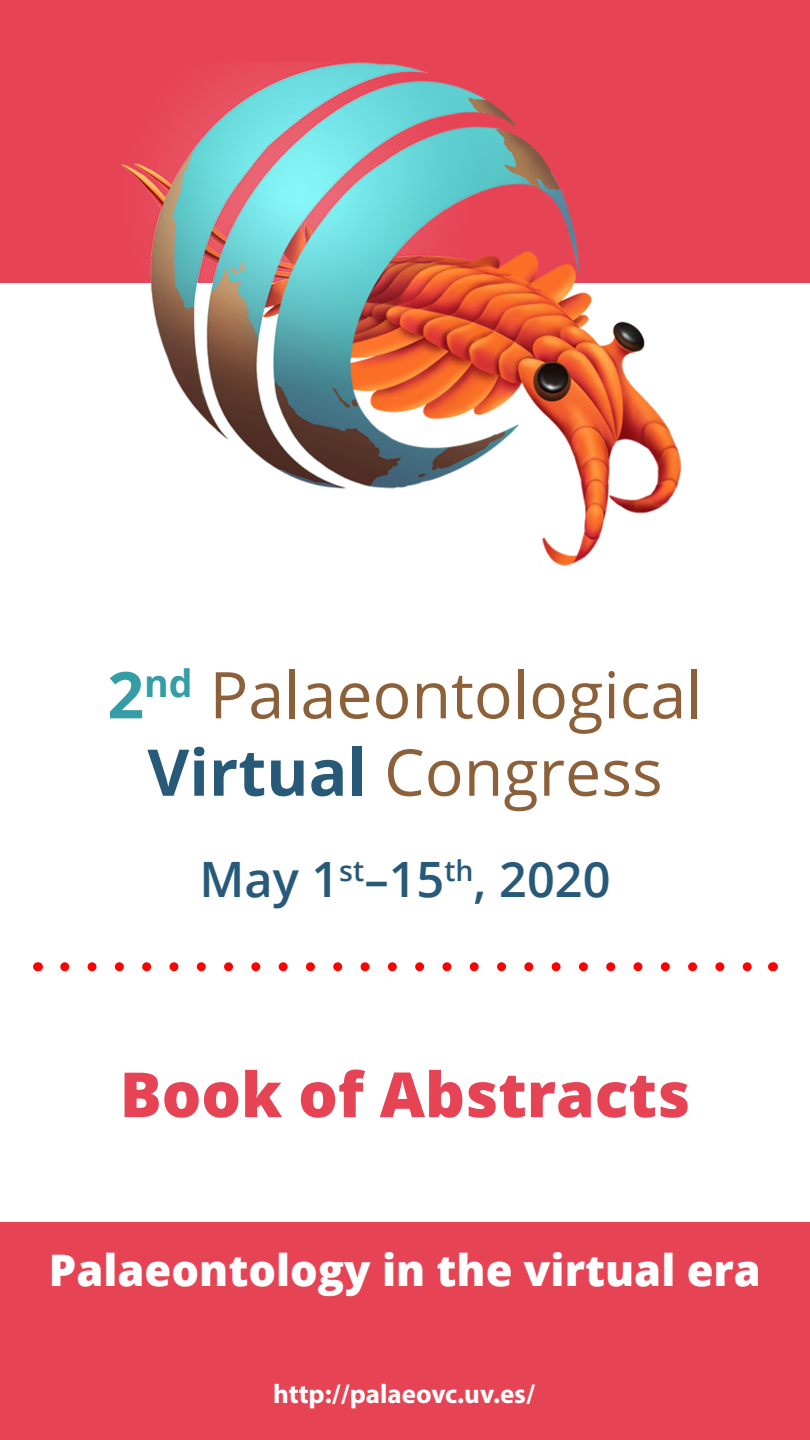
<style>
.page{position:relative;width:810px;height:1440px;background:#fff}
.page>*{position:absolute;margin:0;border:0;box-sizing:border-box;transform-origin:0 0}
.t1{font:64.5px/77.4px "Open Sans";color:#8c6039;text-align:center}
.t2{font:800 62.25px "Open Sans";color:#e64354}
.t3{font:600 48.75px "Open Sans";color:#275a79}
.t4{font:800 43.5px "Open Sans";color:#fff}
.t5{font:700 27px "Myriad Pro";color:#fff}
.s1{font-weight:700;color:#359da6}
.s2{font-weight:700;color:#275a79}
</style>
<div class="page">
<div style="left:0;top:0;width:810px;height:283px;background:#e64354"></div>
<div style="left:0;top:1222px;width:810px;height:218px;background:#e64354"></div>
<img style="left:121px;top:62px;width:560px;height:504px">
<svg style="left:65px;top:962px;width:687px;height:9px"></svg>
<p class="t1" style="left:107px;top:655px;width:597px"><span class="s1">2</span><sup>nd</sup> Palaeontological<br><span class="s2">Virtual</span> Congress</p>
<p class="t3" style="left:199px;top:845px;width:413px">May 1<sup>st</sup>–15<sup>th</sup>, 2020</p>
<p class="t2" style="left:120px;top:1051px;width:572px">Book of Abstracts</p>
<p class="t4" style="left:49px;top:1239px;width:714px">Palaeontology in the virtual era</p>
<p class="t5" style="left:273px;top:1376px;width:263px">http://palaeovc.uv.es/</p>
</div>
